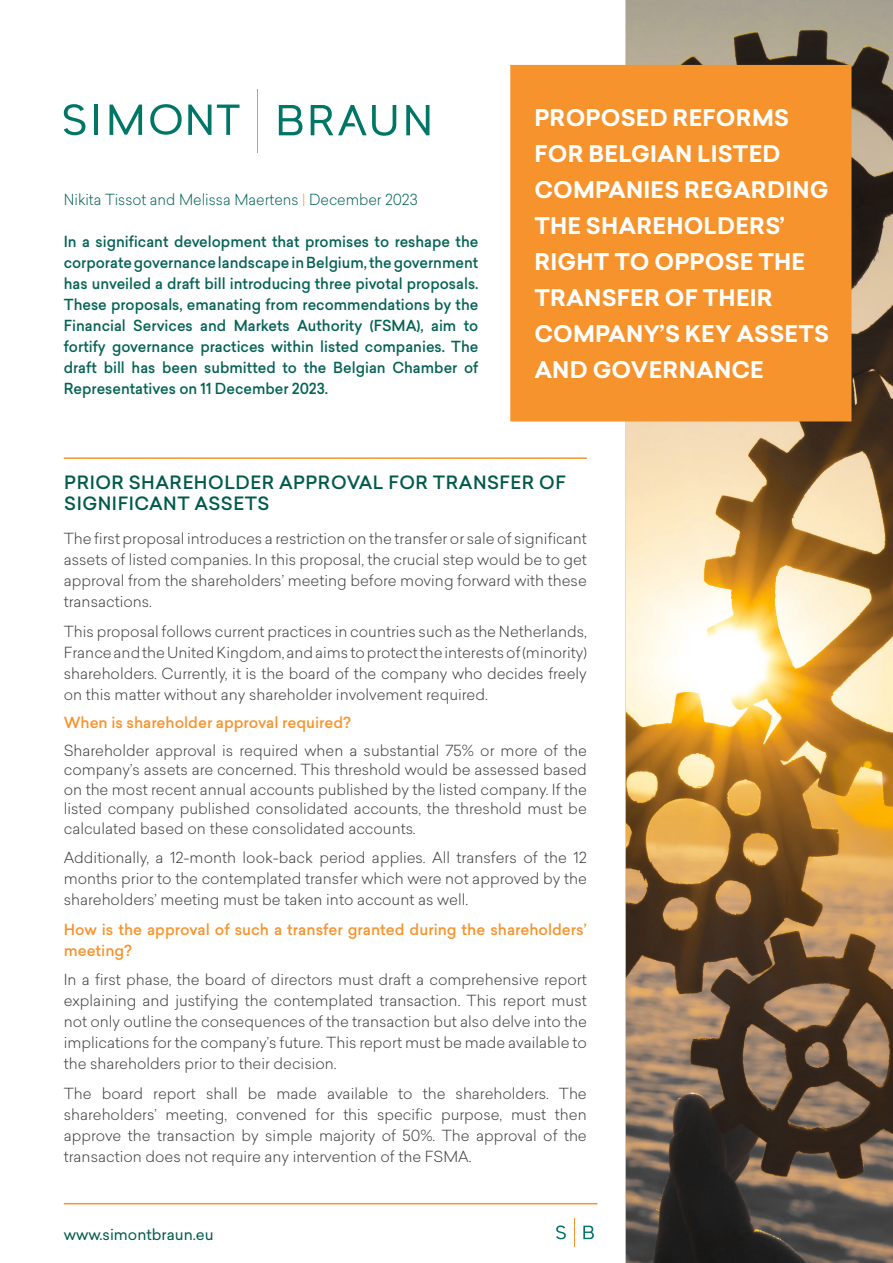
<style>
.page{position:relative;width:893px;height:1263px;background:#fff}
.page>*{position:absolute;margin:0;border:0;box-sizing:border-box;transform-origin:0 0}
.t1{font:700 22.5px/36px "Sailec";letter-spacing:.01em;color:#fff}
.Titre_1_-_green_bold_underlined{font:500 18px/21.6px "Sailec";letter-spacing:.03em;color:#005a4b}
.Texte{font:300 15px/21px "Sailec";color:#3e3e3f;text-align:justify}
.Intro{font:500 15px/21px "Sailec";color:#046255;text-align:justify;scale:.96 1}
.Texte-2{font:500 15px/21px "Sailec";color:#f7932c}
.Intro-2{font:300 15px "Sailec";color:#046255;scale:.96 1}
.t2{font:15px "Sailec";color:#005a4b}
.s1{color:#f89c3c}
</style>
<div class="page">
<img style="left:626px;top:0;width:267px;height:1263px">
<hr style="left:64px;top:1203px;width:533px;height:1px;background:#f7932c">
<svg style="left:574px;top:1218px;width:1px;height:28px"></svg>
<svg style="left:556px;top:1225px;width:10px;height:14px"></svg>
<svg style="left:583px;top:1225px;width:11px;height:14px"></svg>
<hr style="left:257px;top:89px;width:1px;height:64px;background:#f7932c">
<hr style="left:94px;top:105px;width:4px;height:30px;background:#007667">
<svg style="left:110px;top:105px;width:32px;height:30px"></svg>
<svg style="left:150px;top:104px;width:32px;height:31px"></svg>
<svg style="left:188px;top:105px;width:23px;height:30px"></svg>
<svg style="left:217px;top:105px;width:22px;height:30px"></svg>
<svg style="left:64px;top:104px;width:21px;height:31px"></svg>
<svg style="left:279px;top:105px;width:23px;height:30px"></svg>
<svg style="left:406px;top:105px;width:23px;height:30px"></svg>
<svg style="left:311px;top:105px;width:85px;height:31px"></svg>
<div style="left:510px;top:65px;width:341px;height:356px;background:#f7932c"></div>
<hr style="left:64px;top:457px;width:523px;height:2px;background:#f7932c">
<p class="Intro-2" style="left:64px;top:189px;width:370px">Nikita Tissot and Melissa Maertens <span class="s1">|</span> December 2023</p>
<p class="Intro" style="left:64px;top:231px;width:433px">In a significant development that promises to reshape the corporate governance landscape in Belgium, the government has unveiled a draft bill introducing three pivotal proposals.<br>These proposals, emanating from recommendations by the Financial Services and Markets Authority (FSMA), aim to fortify governance practices within listed companies. The draft bill has been submitted to the Belgian Chamber of Representatives on 11 December 2023.</p>
<p class="t1" style="left:534px;top:100px;width:296px">PROPOSED REFORMS<br>FOR BELGIAN LISTED<br>COMPANIES REGARDING<br>THE SHAREHOLDERS’<br>RIGHT TO OPPOSE THE<br>TRANSFER OF THEIR<br>COMPANY’S KEY ASSETS<br>AND GOVERNANCE</p>
<p class="Titre_1_-_green_bold_underlined" style="left:64px;top:471px;width:503px">PRIOR SHAREHOLDER APPROVAL FOR TRANSFER OF<br>SIGNIFICANT ASSETS</p>
<p class="Texte" style="left:64px;top:528px;width:525px">The first proposal introduces a restriction on the transfer or sale of significant assets of listed companies. In this proposal, the crucial step would be to get approval from the shareholders’ meeting before moving forward with these transactions.</p>
<p class="Texte" style="left:64px;top:620px;width:525px">This proposal follows current practices in countries such as the Netherlands, France and the United Kingdom, and aims to protect the interests of (minority) shareholders. Currently, it is the board of the company who decides freely on this matter without any shareholder involvement required.</p>
<p class="Texte-2" style="left:64px;top:711px;width:289px">When is shareholder approval required?</p>
<p class="Texte" style="left:64px;top:740px;width:525px;line-height:19.5px">Shareholder approval is required when a substantial 75% or more of the company’s assets are concerned. This threshold would be assessed based on the most recent annual accounts published by the listed company. If the listed company published consolidated accounts, the threshold must be calculated based on these consolidated accounts.</p>
<p class="Texte" style="left:64px;top:847px;width:524px">Additionally, a 12-month look-back period applies. All transfers of the 12 months prior to the contemplated transfer which were not approved by the shareholders’ meeting must be taken into account as well.</p>
<p class="Texte-2" style="left:64px;top:918px;width:524px">How is the approval of such a transfer granted during the shareholders’ meeting?</p>
<p class="Texte" style="left:64px;top:969px;width:525px">In a first phase, the board of directors must draft a comprehensive report explaining and justifying the contemplated transaction. This report must not only outline the consequences of the transaction but also delve into the implications for the company’s future. This report must be made available to the shareholders prior to their decision.</p>
<p class="Texte" style="left:64px;top:1082px;width:524px">The board report shall be made available to the shareholders. The shareholders’ meeting, convened for this specific purpose, must then approve the transaction by simple majority of 50%. The approval of the transaction does not require any intervention of the FSMA.</p>
<p class="t2" style="left:64px;top:1223px;width:151px">www.simontbraun.eu</p>
</div>
